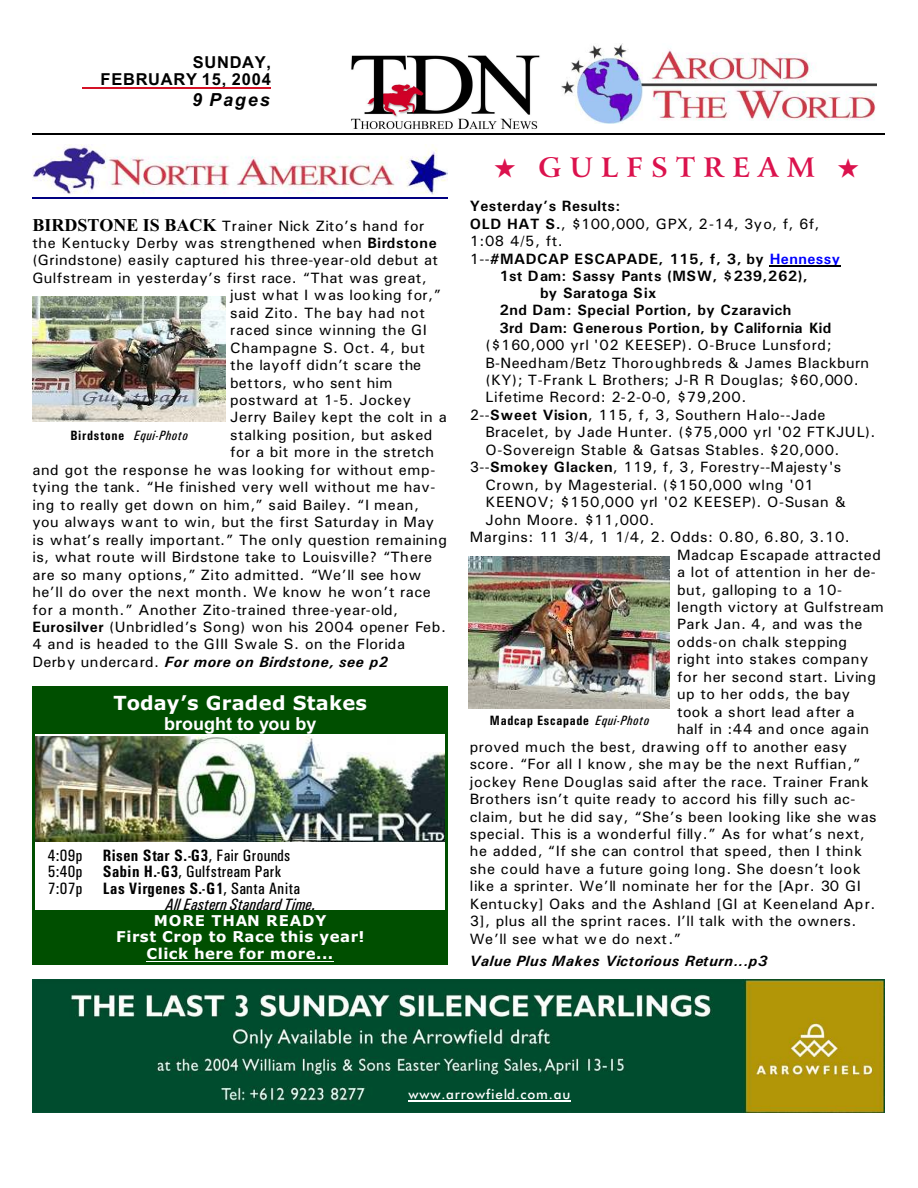
<style>
.page{position:relative;width:918px;height:1188px;background:#fff}
.page>*{position:absolute;margin:0;border:0;box-sizing:border-box;transform-origin:0 0}
.t1{font:700 27px "Arrus BT";letter-spacing:.295em;color:#db124d}
.t2{font:700 19.5px "Verdana";letter-spacing:.015em;color:#fff}
.t3{font:700 18px "Arial";color:#fff}
.t4{font:italic 700 18px "Arial";letter-spacing:.105em;color:#000}
.t5{font:16.5px "Univers Condensed";letter-spacing:.02em;color:#000}
.t6{font:italic 16.5px "Univers Condensed";letter-spacing:.005em;color:#000}
.t7{font:700 16.5px/17.7px "Arial";letter-spacing:.045em;color:#000;text-align:right}
.t8{font:15px "Univers";letter-spacing:.03em;color:#000}
.t9{font:700 15px "Univers";letter-spacing:.03em;color:#000}
.t10{font:italic 700 15px "Univers";letter-spacing:.04em;color:#000}
.t11{font:700 15px/17px "Verdana";letter-spacing:.035em;color:#fff;text-align:center}
.t12{font:700 15px "Univers";letter-spacing:.01em;color:#000}
.t13{font:15px "Univers";letter-spacing:.01em;color:#000}
.t14{font:700 13.5px "Univers Condensed";letter-spacing:.055em;color:#000}
.t15{font:13.5px "Futura Md BT";letter-spacing:.06em;color:#fff}
.t16{font:italic 13.5px "Univers Condensed";letter-spacing:.04em;color:#000}
.s1{font-family:"Times New Roman";font-weight:700;font-size:18px}
.s2{font-weight:700}
.s3{font-weight:400;font-style:normal}
.s4{font-weight:700;font-style:normal}
.s5{font-weight:400}
.s6{color:#00f}
.s7{font-weight:400;font-style:italic}
</style>
<div class="page">
<hr style="left:82px;top:87px;width:189px;height:2px;background:#d41226">
<img style="left:561px;top:44px;width:315px;height:79px">
<img style="left:351px;top:55px;width:189px;height:75px">
<hr style="left:32px;top:134px;width:853px;height:1px;background:#000">
<img style="left:32px;top:145px;width:416px;height:49px">
<hr style="left:32px;top:197px;width:416px;height:1px;background:#000080">
<img style="left:32px;top:979px;width:852px;height:134px">
<hr style="left:409px;top:1101px;width:162px;height:1px;background:#fff">
<img style="left:32px;top:297px;width:194px;height:124px">
<img style="left:35px;top:736px;width:410px;height:105px">
<div style="left:35px;top:689px;width:410px;height:45px;background:#004f00"></div>
<div style="left:35px;top:910px;width:410px;height:52px;background:#004f00"></div>
<hr style="left:147px;top:961px;width:187px;height:1px;background:#fff">
<hr style="left:32px;top:686px;width:3px;height:279px;background:#004f00">
<hr style="left:445px;top:686px;width:3px;height:279px;background:#004f00">
<hr style="left:32px;top:686px;width:416px;height:3px;background:#004f00">
<hr style="left:32px;top:962px;width:416px;height:3px;background:#004f00">
<img style="left:469px;top:557px;width:201px;height:151px">
<hr style="left:770px;top:265px;width:71px;height:1px;background:#000">
<p class="t7" style="left:101px;top:54px;width:172px">SUNDAY,<br>FEBRUARY 15, 2004</p>
<p class="t4" style="left:192px;top:93px;width:79px">9 Pages</p>
<p class="t8" style="left:32px;top:220px;width:394px"><span class="s1">BIRDSTONE IS BACK</span> Trainer Nick Zito’s hand for</p>
<p class="t8" style="left:32px;top:238px;width:406px">the Kentucky Derby was strengthened when <span class="s2">Birdstone</span></p>
<p class="t8" style="left:32px;top:255px;width:407px">(Grindstone) easily captured his three-year-old debut at</p>
<p class="t8" style="left:32px;top:272px;width:396px">Gulfstream in yesterday’s first race. “That was great,</p>
<p class="t8" style="left:230px;top:290px;width:212px">just what I was looking for,”</p>
<p class="t8" style="left:230px;top:307px;width:196px">said Zito. The bay had not</p>
<p class="t8" style="left:230px;top:325px;width:198px">raced since winning the GI</p>
<p class="t8" style="left:230px;top:342px;width:196px">Champagne S. Oct. 4, but</p>
<p class="t8" style="left:230px;top:360px;width:193px">the layoff didn’t scare the</p>
<p class="t13" style="left:230px;top:377px;width:164px">bettors, who sent him</p>
<p class="t8" style="left:230px;top:395px;width:182px">postward at 1-5. Jockey</p>
<p class="t8" style="left:230px;top:412px;width:218px">Jerry Bailey kept the colt in a</p>
<p class="t8" style="left:230px;top:430px;width:204px">stalking position, but asked</p>
<p class="t8" style="left:230px;top:447px;width:206px">for a bit more in the stretch</p>
<p class="t8" style="left:32px;top:465px;width:404px">and got the response he was looking for without emp-</p>
<p class="t8" style="left:32px;top:482px;width:404px">tying the tank. “He finished very well without me hav-</p>
<p class="t8" style="left:32px;top:499px;width:388px">ing to really get down on him,” said Bailey. “I mean,</p>
<p class="t8" style="left:32px;top:517px;width:403px">you always want to win, but the first Saturday in May</p>
<p class="t8" style="left:32px;top:534px;width:416px">is what’s really important.” The only question remaining</p>
<p class="t8" style="left:32px;top:552px;width:401px">is, what route will Birdstone take to Louisville? “There</p>
<p class="t8" style="left:32px;top:569px;width:391px">are so many options,” Zito admitted. “We’ll see how</p>
<p class="t8" style="left:32px;top:587px;width:400px">he’ll do over the next month. We know he won’t race</p>
<p class="t8" style="left:32px;top:604px;width:367px">for a month.” Another Zito-trained three-year-old,</p>
<p class="t8" style="left:32px;top:622px;width:415px"><span class="s2">Eurosilver</span> (Unbridled’s Song) won his 2004 opener Feb.</p>
<p class="t8" style="left:32px;top:639px;width:374px">4 and is headed to the GIII Swale S. on the Florida</p>
<p class="t10" style="left:32px;top:657px;width:357px"><span class="s3">Derby undercard.</span> For more on Birdstone, see p2</p>
<p class="t16" style="left:70px;top:431px;width:119px"><span class="s4">Birdstone</span> Equi-Photo</p>
<h2 class="t2" style="left:113px;top:695px;width:255px">Today’s Graded Stakes</h2>
<p class="t3" style="left:164px;top:717px;width:154px">brought to you by</p>
<p class="t5" style="left:48px;top:849px;width:244px">4:09p <span class="s2">Risen Star S.-G3</span>, Fair Grounds</p>
<p class="t5" style="left:48px;top:866px;width:235px">5:40p <span class="s2">Sabin H.-G3</span>, Gulfstream Park</p>
<p class="t5" style="left:48px;top:883px;width:254px">7:07p <span class="s2">Las Virgenes S.-G1</span>, Santa Anita</p>
<p class="t6" style="left:165px;top:898px;width:152px">All Eastern Standard Time.</p>
<p class="t11" style="left:116px;top:913px;width:250px">MORE THAN READY<br>First Crop to Race this year!<br>Click here for more...</p>
<h1 class="t1" style="left:495px;top:156px;width:366px">★ GULFSTREAM ★</h1>
<p class="t9" style="left:470px;top:201px;width:152px">Yesterday’s Results:</p>
<p class="t8" style="left:470px;top:218px;width:351px"><span class="s2">OLD HAT S.</span>, $100,000, GPX, 2-14, 3yo, f, 6f,</p>
<p class="t8" style="left:470px;top:236px;width:94px">1:08 4/5, ft.</p>
<p class="t9" style="left:470px;top:253px;width:372px"><span class="s5">1--</span>#MADCAP ESCAPADE, 115, f, 3, by <span class="s6">Hennessy</span></p>
<p class="t9" style="left:500px;top:270px;width:310px">1st Dam: Sassy Pants (MSW, $239,262),</p>
<p class="t12" style="left:540px;top:288px;width:118px">by Saratoga Six</p>
<p class="t9" style="left:500px;top:305px;width:294px">2nd Dam: Special Portion, by Czaravich</p>
<p class="t12" style="left:500px;top:322px;width:333px">3rd Dam: Generous Portion, by California Kid</p>
<p class="t8" style="left:485px;top:340px;width:348px">($160,000 yrl '02 KEESEP). O-Bruce Lunsford;</p>
<p class="t8" style="left:485px;top:357px;width:385px">B-Needham/Betz Thoroughbreds &amp; James Blackburn</p>
<p class="t8" style="left:485px;top:375px;width:375px">(KY); T-Frank L Brothers; J-R R Douglas; $60,000.</p>
<p class="t8" style="left:485px;top:392px;width:262px">Lifetime Record: 2-2-0-0, $79,200.</p>
<p class="t8" style="left:470px;top:410px;width:357px">2--<span class="s2">Sweet Vision</span>, 115, f, 3, Southern Halo--Jade</p>
<p class="t8" style="left:485px;top:427px;width:392px">Bracelet, by Jade Hunter. ($75,000 yrl '02 FTKJUL).</p>
<p class="t8" style="left:485px;top:445px;width:356px">O-Sovereign Stable &amp; Gatsas Stables. $20,000.</p>
<p class="t8" style="left:470px;top:462px;width:373px">3--<span class="s2">Smokey Glacken</span>, 119, f, 3, Forestry--Majesty's</p>
<p class="t8" style="left:485px;top:479px;width:330px">Crown, by Magesterial. ($150,000 wlng '01</p>
<p class="t8" style="left:485px;top:497px;width:362px">KEENOV; $150,000 yrl '02 KEESEP). O-Susan &amp;</p>
<p class="t8" style="left:485px;top:514px;width:171px">John Moore. $11,000.</p>
<p class="t8" style="left:470px;top:532px;width:382px">Margins: 11 3/4, 1 1/4, 2. Odds: 0.80, 6.80, 3.10.</p>
<p class="t8" style="left:677px;top:549px;width:205px">Madcap Escapade attracted</p>
<p class="t8" style="left:677px;top:567px;width:200px">a lot of attention in her de-</p>
<p class="t8" style="left:677px;top:584px;width:166px">but, galloping to a 10-</p>
<p class="t8" style="left:677px;top:602px;width:208px">length victory at Gulfstream</p>
<p class="t8" style="left:677px;top:619px;width:187px">Park Jan. 4, and was the</p>
<p class="t8" style="left:677px;top:637px;width:172px">odds-on chalk stepping</p>
<p class="t8" style="left:677px;top:654px;width:193px">right into stakes company</p>
<p class="t8" style="left:677px;top:672px;width:200px">for her second start. Living</p>
<p class="t8" style="left:677px;top:689px;width:175px">up to her odds, the bay</p>
<p class="t8" style="left:677px;top:706px;width:179px">took a short lead after a</p>
<p class="t13" style="left:677px;top:724px;width:193px">half in :44 and once again</p>
<p class="t8" style="left:470px;top:741px;width:379px">proved much the best, drawing off to another easy</p>
<p class="t8" style="left:470px;top:759px;width:392px">score. “For all I know, she may be the next Ruffian,”</p>
<p class="t8" style="left:470px;top:776px;width:401px">jockey Rene Douglas said after the race. Trainer Frank</p>
<p class="t8" style="left:470px;top:794px;width:387px">Brothers isn’t quite ready to accord his filly such ac-</p>
<p class="t8" style="left:470px;top:811px;width:408px">claim, but he did say, “She’s been looking like she was</p>
<p class="t8" style="left:470px;top:829px;width:396px">special. This is a wonderful filly.” As for what’s next,</p>
<p class="t8" style="left:470px;top:846px;width:394px">he added, “If she can control that speed, then I think</p>
<p class="t8" style="left:470px;top:864px;width:392px">she could have a future going long. She doesn’t look</p>
<p class="t8" style="left:470px;top:881px;width:393px">like a sprinter. We’ll nominate her for the [Apr. 30 GI</p>
<p class="t8" style="left:470px;top:898px;width:407px">Kentucky] Oaks and the Ashland [GI at Keeneland Apr.</p>
<p class="t8" style="left:470px;top:916px;width:388px">3], plus all the sprint races. I’ll talk with the owners.</p>
<p class="t8" style="left:470px;top:933px;width:213px">We’ll see what we do next.”</p>
<p class="t10" style="left:470px;top:956px;width:299px">Value Plus Makes Victorious Return...p3</p>
<p class="t14" style="left:490px;top:715px;width:161px">Madcap Escapade <span class="s7">Equi-Photo</span></p>
<p class="t15" style="left:409px;top:1089px;width:163px">www.arrowfield.com.au</p>
</div>
